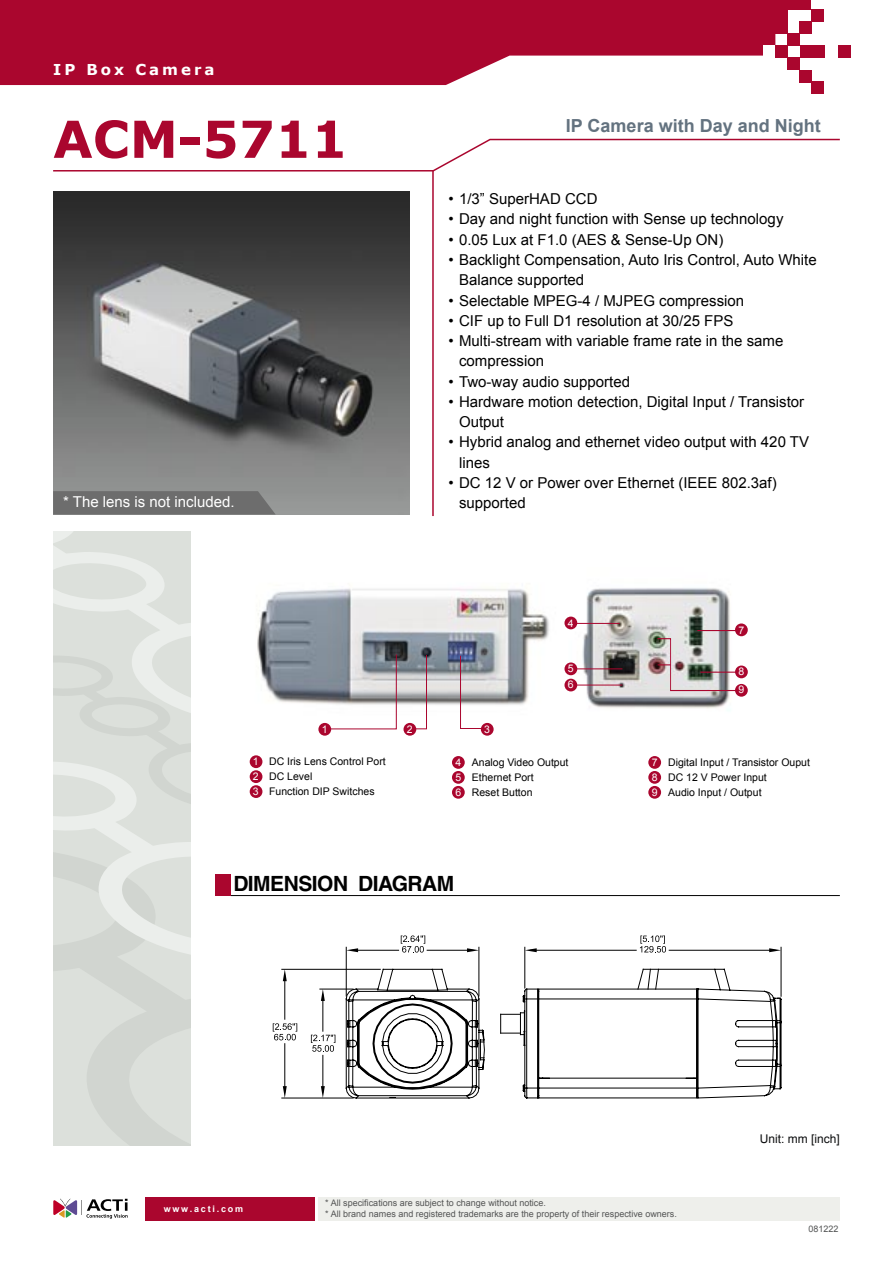
<style>
.page{position:relative;width:893px;height:1263px;background:#fff}
.page>*{position:absolute;margin:0;border:0;box-sizing:border-box;transform-origin:0 0}
.t1{font:700 51px "Verdana";color:#aa062e}
.t2{font:700 21px "Helvetica";letter-spacing:-.025em;color:#000}
.t3{font:700 18px "Arial";color:#63727f}
.t4{font:15px/20.2px "Arial";color:#000}
.t5{font:15px "Arial";color:#fff}
.t6{font:700 15px "Verdana";letter-spacing:.2em;color:#fff}
.t7{font:12px "Arial";color:#0c0d0e}
.t8{font:10.5px "Arial";color:#000}
.t9{font:10.5px "Arial";color:#fff}
.t10{font:9px "Arial";color:#545555}
.t11{font:700 9px "Arial";letter-spacing:.2em;color:#fff}
.s1{color:#fff}
</style>
<div class="page">
<svg style="left:0;top:0;width:775px;height:85px;background:#b52749"></svg>
<div style="left:773px;top:4px;width:14px;height:15px;background:#aa062e"></div>
<div style="left:765px;top:0;width:46px;height:10px;background:#aa062e"></div>
<div style="left:763px;top:46px;width:12px;height:12px;background:#fff"></div>
<div style="left:775px;top:46px;width:12px;height:12px;background:#aa062e"></div>
<div style="left:787px;top:34px;width:12px;height:12px;background:#aa062e"></div>
<div style="left:799px;top:22px;width:12px;height:12px;background:#aa062e"></div>
<div style="left:787px;top:58px;width:12px;height:12px;background:#aa062e"></div>
<div style="left:811px;top:10px;width:12px;height:12px;background:#aa062e"></div>
<div style="left:799px;top:70px;width:12px;height:12px;background:#aa062e"></div>
<div style="left:811px;top:82px;width:12px;height:12px;background:#aa062e"></div>
<div style="left:800px;top:46px;width:25px;height:12px;background:#aa062e"></div>
<div style="left:838px;top:46px;width:12px;height:12px;background:#aa062e"></div>
<div style="left:773px;top:19px;width:14px;height:15px;background:#aa062e"></div>
<hr style="left:432px;top:170px;width:2px;height:346px;background:#aa062e">
<svg style="left:53px;top:138px;width:787px;height:34px"></svg>
<div style="left:318px;top:1197px;width:522px;height:23px;background:#eeefeb"></div>
<div style="left:145px;top:1197px;width:169px;height:23px;background:#aa062e"></div>
<svg style="left:53px;top:1199px;width:75px;height:20px"></svg>
<img style="left:569px;top:588px;width:179px;height:121px">
<img style="left:257px;top:588px;width:311px;height:136px">
<img style="left:53px;top:191px;width:356px;height:323px">
<svg style="left:53px;top:961px;width:137px;height:184px;background:#d7dbd6"></svg>
<svg style="left:53px;top:531px;width:137px;height:430px;background:#dde1dc"></svg>
<div style="left:53px;top:491px;width:223px;height:23px;background:#6d6d6d"></div>
<svg style="left:460px;top:655px;width:26px;height:75px"></svg>
<svg style="left:326px;top:654px;width:71px;height:76px"></svg>
<div style="left:318px;top:723px;width:13px;height:13px;background:#aa062e;border-radius:50%"></div>
<svg style="left:410px;top:654px;width:17px;height:76px"></svg>
<div style="left:403px;top:723px;width:13px;height:13px;background:#aa062e;border-radius:50%"></div>
<div style="left:481px;top:723px;width:13px;height:13px;background:#aa062e;border-radius:50%"></div>
<hr style="left:575px;top:623px;width:45px;height:1px;background:#aa062e">
<div style="left:564px;top:617px;width:13px;height:12px;background:#aa062e;border-radius:50%"></div>
<hr style="left:575px;top:685px;width:47px;height:1px;background:#aa062e">
<div style="left:564px;top:679px;width:13px;height:12px;background:#aa062e;border-radius:50%"></div>
<hr style="left:697px;top:630px;width:41px;height:1px;background:#aa062e">
<div style="left:735px;top:623px;width:13px;height:13px;background:#aa062e;border-radius:50%"></div>
<div style="left:735px;top:684px;width:13px;height:13px;background:#aa062e;border-radius:50%"></div>
<hr style="left:575px;top:668px;width:47px;height:1px;background:#aa062e">
<div style="left:564px;top:662px;width:13px;height:13px;background:#aa062e;border-radius:50%"></div>
<div style="left:250px;top:755px;width:12px;height:13px;background:#aa062e;border-radius:50%"></div>
<div style="left:250px;top:770px;width:12px;height:13px;background:#aa062e;border-radius:50%"></div>
<div style="left:250px;top:785px;width:12px;height:13px;background:#aa062e;border-radius:50%"></div>
<div style="left:452px;top:756px;width:13px;height:13px;background:#aa062e;border-radius:50%"></div>
<div style="left:452px;top:771px;width:13px;height:13px;background:#aa062e;border-radius:50%"></div>
<div style="left:452px;top:786px;width:13px;height:13px;background:#aa062e;border-radius:50%"></div>
<div style="left:648px;top:786px;width:13px;height:13px;background:#aa062e;border-radius:50%"></div>
<div style="left:648px;top:756px;width:13px;height:13px;background:#aa062e;border-radius:50%"></div>
<div style="left:648px;top:771px;width:13px;height:13px;background:#aa062e;border-radius:50%"></div>
<hr style="left:231px;top:895px;width:609px;height:1px;background:#000">
<div style="left:216px;top:874px;width:15px;height:22px;background:#aa062e"></div>
<div style="left:735px;top:665px;width:13px;height:13px;background:#aa062e;border-radius:50%"></div>
<img style="left:657px;top:638px;width:82px;height:54px">
<svg style="left:345px;top:968px;width:437px;height:131px"></svg>
<hr style="left:346px;top:947px;width:1px;height:49px;background:#000">
<hr style="left:478px;top:947px;width:1px;height:49px;background:#000">
<hr style="left:352px;top:950px;width:47px;height:1px;background:#000">
<hr style="left:427px;top:950px;width:46px;height:1px;background:#000">
<svg style="left:346px;top:948px;width:12px;height:4px"></svg>
<svg style="left:467px;top:948px;width:12px;height:4px"></svg>
<hr style="left:320px;top:989px;width:33px;height:1px;background:#000">
<hr style="left:322px;top:1055px;width:1px;height:37px;background:#000">
<hr style="left:322px;top:995px;width:1px;height:36px;background:#000">
<svg style="left:321px;top:1086px;width:4px;height:12px"></svg>
<svg style="left:321px;top:989px;width:4px;height:12px"></svg>
<hr style="left:282px;top:1098px;width:71px;height:1px;background:#000">
<hr style="left:282px;top:969px;width:98px;height:1px;background:#000">
<hr style="left:284px;top:1044px;width:1px;height:48px;background:#000">
<hr style="left:284px;top:975px;width:1px;height:44px;background:#000">
<svg style="left:283px;top:1086px;width:4px;height:12px"></svg>
<svg style="left:283px;top:969px;width:4px;height:12px"></svg>
<svg style="left:401px;top:935px;width:24px;height:17px"></svg>
<svg style="left:273px;top:1023px;width:24px;height:17px"></svg>
<svg style="left:311px;top:1035px;width:24px;height:17px"></svg>
<svg style="left:524px;top:935px;width:258px;height:133px"></svg>
<p class="t6" style="left:53px;top:60px;width:163px">IP Box Camera</p>
<p class="t1" style="left:53px;top:107px;width:296px">ACM-5711</p>
<p class="t5" style="left:63px;top:491px;width:173px">* The lens is not included.</p>
<p class="t3" style="left:566px;top:114px;width:256px">IP Camera with Day and Night</p>
<p class="t4" style="left:449px;top:189px;width:150px">• 1/3” SuperHAD CCD</p>
<p class="t4" style="left:449px;top:209px;width:336px">• Day and night function with Sense up technology</p>
<p class="t4" style="left:449px;top:229px;width:276px">• 0.05 Lux at F1.0 (AES &amp; Sense-Up ON)</p>
<p class="t4" style="left:459px;top:250px;width:359px;text-indent:-11px">• Backlight Compensation, Auto Iris Control, Auto White<br>Balance supported</p>
<p class="t4" style="left:449px;top:290px;width:297px">• Selectable MPEG-4 / MJPEG compression</p>
<p class="t4" style="left:449px;top:310px;width:286px">• CIF up to Full D1 resolution at 30/25 FPS</p>
<p class="t4" style="left:459px;top:331px;width:326px;text-indent:-11px">• Multi-stream with variable frame rate in the same compression</p>
<p class="t4" style="left:449px;top:371px;width:183px">• Two-way audio supported</p>
<p class="t4" style="left:459px;top:391px;width:347px;text-indent:-11px">• Hardware motion detection, Digital Input / Transistor<br>Output</p>
<p class="t4" style="left:459px;top:432px;width:351px;text-indent:-11px">• Hybrid analog and ethernet video output with 420 TV lines</p>
<p class="t4" style="left:459px;top:472px;width:319px;text-indent:-11px">• DC 12 V or Power over Ethernet (IEEE 802.3af) supported</p>
<p class="t9" style="left:568px;top:616px;width:7px">4</p>
<p class="t9" style="left:568px;top:661px;width:7px">5</p>
<p class="t9" style="left:568px;top:678px;width:7px">6</p>
<p class="t9" style="left:738px;top:623px;width:7px">7</p>
<p class="t9" style="left:738px;top:664px;width:7px">8</p>
<p class="t9" style="left:738px;top:683px;width:7px">9</p>
<p class="t9" style="left:322px;top:723px;width:7px">1</p>
<p class="t9" style="left:407px;top:723px;width:7px">2</p>
<p class="t9" style="left:484px;top:723px;width:7px">3</p>
<p class="t8" style="left:253px;top:754px;width:135px"><span class="s1">1</span> DC Iris Lens Control Port</p>
<p class="t8" style="left:253px;top:769px;width:61px"><span class="s1">2</span> DC Level</p>
<p class="t8" style="left:253px;top:784px;width:123px"><span class="s1">3</span> Function DIP Switches</p>
<p class="t8" style="left:455px;top:755px;width:115px"><span class="s1">4</span> Analog Video Output</p>
<p class="t8" style="left:455px;top:770px;width:80px"><span class="s1">5</span> Ethernet Port</p>
<p class="t8" style="left:455px;top:785px;width:79px"><span class="s1">6</span> Reset Button</p>
<p class="t2" style="left:233px;top:871px;width:223px">DIMENSION DIAGRAM</p>
<p class="t8" style="left:652px;top:755px;width:160px"><span class="s1">7</span> Digital Input / Transistor Ouput</p>
<p class="t8" style="left:652px;top:770px;width:117px"><span class="s1">8</span> DC 12 V Power Input</p>
<p class="t8" style="left:652px;top:785px;width:111px"><span class="s1">9</span> Audio Input / Output</p>
<p class="t7" style="left:760px;top:1131px;width:82px">Unit: mm [inch]</p>
<p class="t11" style="left:164px;top:1202px;width:81px">www.acti.com</p>
<p class="t10" style="left:325px;top:1197px;width:222px">* All specifications are subject to change without notice.</p>
<p class="t10" style="left:325px;top:1207px;width:353px">* All brand names and registered trademarks are the property of their respective owners.</p>
<p class="t10" style="left:809px;top:1223px;width:32px">081222</p>
</div>
